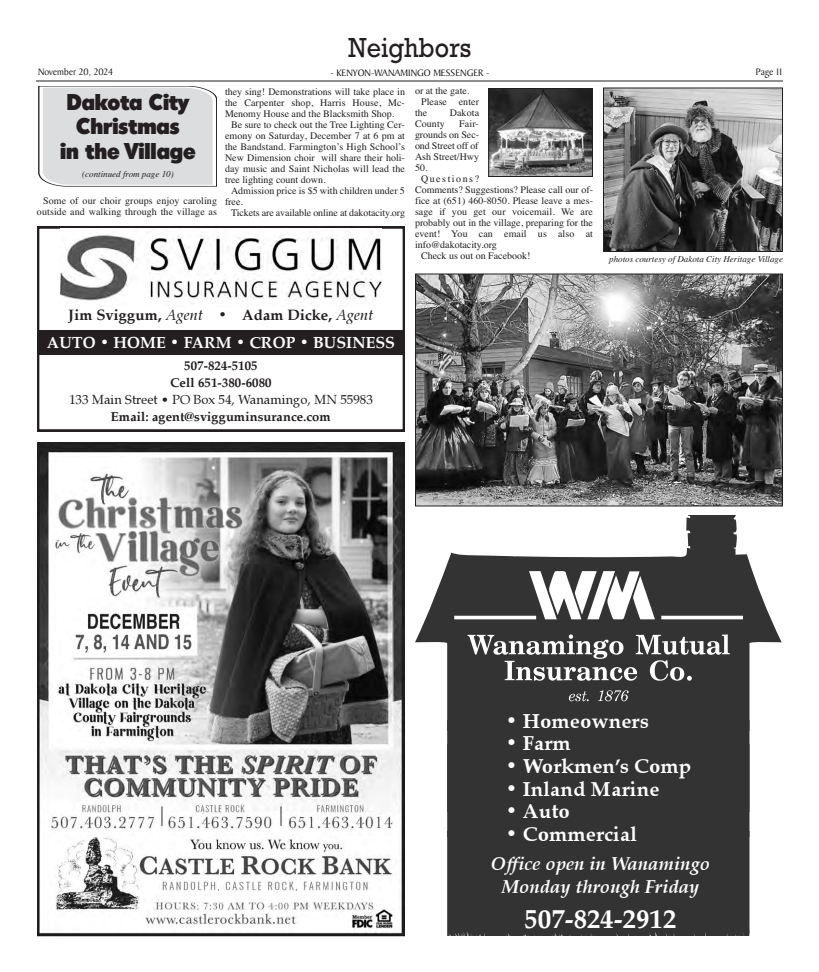
<style>
.page{position:relative;width:819px;height:972px;background:#fff}
.page>*{position:absolute;margin:0;border:0;box-sizing:border-box;transform-origin:0 0}
.t1{font:28px "Rockwell";color:#231f20;scale:.9 1}
.t2{font:26.8px "Palatino Bold+T42+AVRTID";color:#fff}
.t3{font:22px/25px "Admisi Display S Si";color:#231f20;text-align:center}
.t4{font:20.6px "Palatino Bold+T42+AVRTID";color:#fff}
.t5{font:18.6px/22.7px "Palatino Bold Italic+T42+JDJUNY";color:#fff;text-align:center}
.t6{font:16px "Palatino Bold+T42+PAGCGP";color:#fff}
.t7{font:15px "Palatino Bold+T42+PAGCGP";color:#231f20}
.t8{font:13px/17px "Palatino Bold+T42+PAGCGP";color:#231f20;text-align:center}
.t9{font:13px "Palatino Roman+T42+WQUIXC";color:#231f20}
.t10{font:10px/11px "Times";color:#231f20;text-align:justify}
.t11{font:10px "Baker Signet";color:#231f20}
.t12{font:10px "Times";letter-spacing:.15em;color:#231f20}
.t13{font:italic 9px "Times";color:#231f20}
.s1{font-family:"Palatino Italic+T42+LXYYFV"}
</style>
<div class="page">
<hr style="left:36px;top:81px;width:747px;height:1px;background:#231f20">
<svg style="left:415px;top:516px;width:367px;height:204px"></svg>
<svg style="left:501px;top:547px;width:23px;height:10px"></svg>
<svg style="left:530px;top:547px;width:25px;height:8px"></svg>
<div style="left:447px;top:836px;width:303px;height:100px;background:#333"></div>
<div style="left:447px;top:811px;width:303px;height:25px;background:#333"></div>
<div style="left:447px;top:720px;width:303px;height:91px;background:#333"></div>
<img style="left:454px;top:567px;width:289px;height:135px">
<svg style="left:37px;top:227px;width:368px;height:204px"></svg>
<img style="left:60px;top:229px;width:322px;height:77px">
<div style="left:39px;top:330px;width:365px;height:24px;background:#231f20"></div>
<img style="left:37px;top:442px;width:367px;height:495px">
<svg style="left:39px;top:86px;width:178px;height:100px;background:#dcdcde"></svg>
<img style="left:605px;top:90px;width:176px;height:160px">
<div style="left:603px;top:88px;width:180px;height:164px;border:1px solid #231f20"></div>
<img style="left:417px;top:276px;width:364px;height:228px">
<div style="left:415px;top:274px;width:368px;height:232px;border:1px solid #231f20"></div>
<img style="left:490px;top:90px;width:101px;height:85px">
<div style="left:488px;top:88px;width:105px;height:89px;border:1px solid #231f20"></div>
<h1 class="t1" style="left:349px;top:31px;width:138px">Neighbors</h1>
<p class="t11" style="left:38px;top:68px;width:77px">November 20, 2024</p>
<p class="t11" style="left:331px;top:69px;width:160px">- KENYON-WANAMINGO MESSENGER -</p>
<p class="t11" style="left:756px;top:68px;width:28px">Page 11</p>
<h3 class="t3" style="left:60px;top:91px;width:137px">Dakota City<br>Christmas<br>in the Village</h3>
<p class="t13" style="left:82px;top:168px;width:93px">(continued from page 10)</p>
<p class="t10" style="left:37px;top:195px;width:182px;text-align:right">Some of our choir groups enjoy caroling outside and walking through the village as</p>
<p class="t10" style="left:225px;top:86px;width:182px">they sing! Demonstrations will take place in the Carpenter shop, Harris House, Mc-Menomy House and the Blacksmith Shop.</p>
<p class="t10" style="left:225px;top:119px;width:182px;text-indent:6px">Be sure to check out the Tree Lighting Cer&shy;emony on Saturday, December 7 at 6 pm at the Bandstand. Farmington’s High School’s New Dimension choir will share their holi&shy;day music and Saint Nicholas will lead the tree lighting count down.</p>
<p class="t10" style="left:225px;top:185px;width:181px;text-indent:6px">Admission price is $5 with children under 5 free.</p>
<p class="t10" style="left:231px;top:207px;width:175px">Tickets are available online at dakotacity.org</p>
<p class="t10" style="left:415px;top:85px;width:56px">or at the gate.</p>
<p class="t10" style="left:421px;top:96px;width:60px">Please enter</p>
<p class="t10" style="left:415px;top:107px;width:14px">the</p>
<p class="t10" style="left:450px;top:107px;width:31px">Dakota</p>
<p class="t10" style="left:415px;top:118px;width:31px">County</p>
<p class="t10" style="left:415px;top:118px;width:66px;text-indent:44px">Fair&shy;grounds on Sec&shy;ond Street off of Ash Street/Hwy 50.</p>
<p class="t12" style="left:421px;top:172px;width:60px">Questions?</p>
<p class="t10" style="left:415px;top:184px;width:180px">Comments? Suggestions? Please call our of-</p>
<p class="t10" style="left:415px;top:195px;width:180px">fice at (651) 460-8050. Please leave a mes-</p>
<p class="t10" style="left:415px;top:206px;width:179px">sage if you get our voicemail. We are</p>
<p class="t10" style="left:415px;top:217px;width:180px">probably out in the village, preparing for the</p>
<p class="t10" style="left:415px;top:228px;width:180px">event! You can email us also at</p>
<p class="t10" style="left:415px;top:239px;width:83px">info@dakotacity.org</p>
<p class="t10" style="left:421px;top:250px;width:111px">Check us out on Facebook!</p>
<p class="t13" style="left:609px;top:254px;width:175px">photos courtesy of Dakota City Heritage Village</p>
<h3 class="t7" style="left:69px;top:303px;width:306px">Jim Sviggum, <span class="s1">Agent</span> • Adam Dicke, <span class="s1">Agent</span></h3>
<h3 class="t6" style="left:47px;top:329px;width:350px">AUTO • HOME • FARM • CROP • BUSINESS</h3>
<h3 class="t8" style="left:170px;top:357px;width:103px">507-824-5105<br>Cell 651-380-6080</h3>
<h3 class="t9" style="left:69px;top:389px;width:305px">133 Main Street • PO Box 54, Wanamingo, MN 55983</h3>
<h3 class="t8" style="left:111px;top:408px;width:222px">Email: agent@svigguminsurance.com</h3>
<h3 class="t4" style="left:505px;top:703px;width:145px">• Homeowners</h3>
<h3 class="t4" style="left:505px;top:726px;width:67px">• Farm</h3>
<h3 class="t4" style="left:505px;top:748px;width:188px">• Workmen’s Comp</h3>
<h3 class="t4" style="left:505px;top:771px;width:156px">• Inland Marine</h3>
<h3 class="t4" style="left:505px;top:794px;width:66px">• Auto</h3>
<h3 class="t4" style="left:505px;top:816px;width:134px">• Commercial</h3>
<h3 class="t5" style="left:491px;top:853px;width:221px">Office open in Wanamingo<br>Monday through Friday</h3>
<h2 class="t2" style="left:525px;top:896px;width:153px">507-824-2912</h2>
</div>
